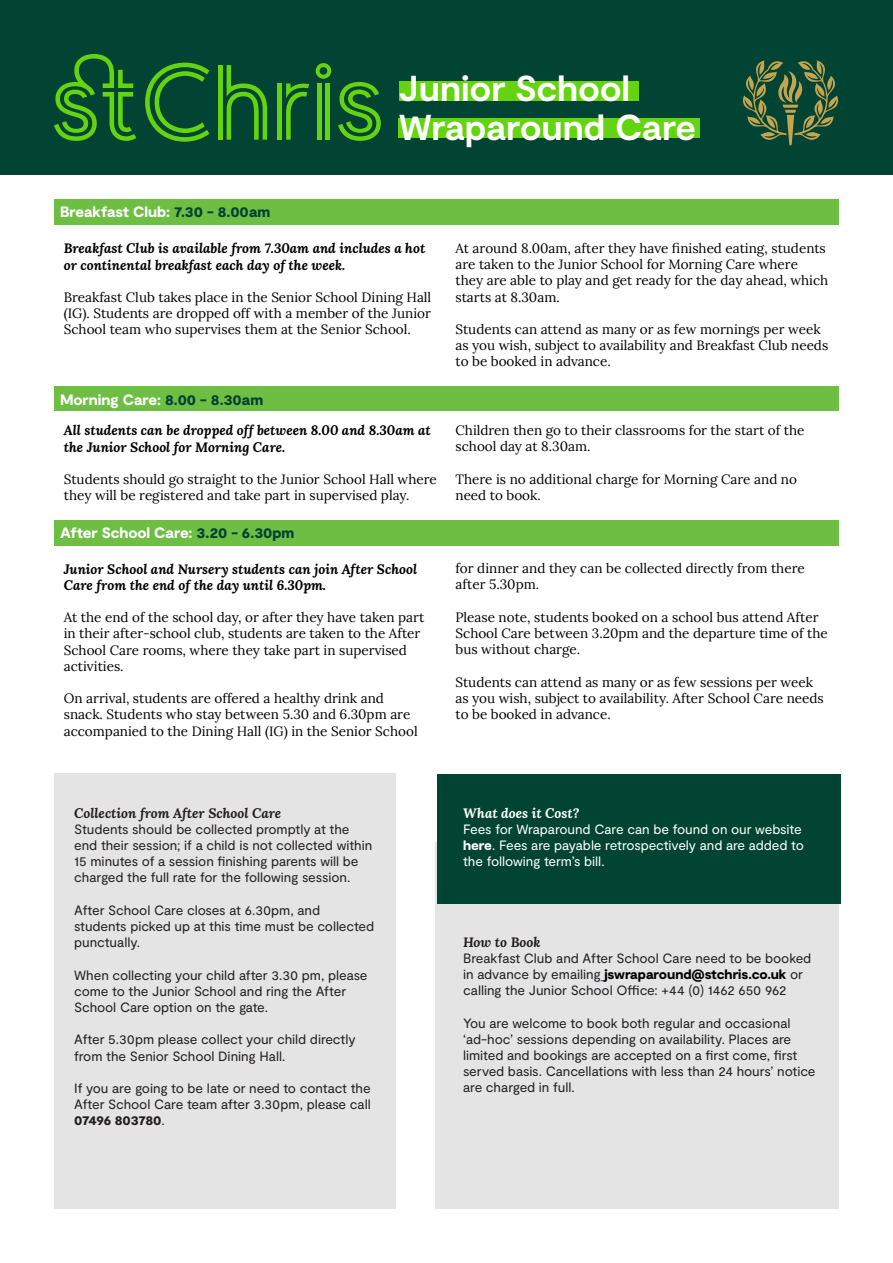
<style>
.page{position:relative;width:893px;height:1263px;background:#fff}
.page>*{position:absolute;margin:0;border:0;box-sizing:border-box;transform-origin:0 0}
.t1{font:700 36px/39px "Moderat";letter-spacing:-.005em;color:#fff}
.t2{font:900 15px "Moderat";letter-spacing:-.005em;color:#fff}
.t3{font:13.5px/16.2px "Lora";color:#000001}
.t4{font:13.5px/16.2px "Moderat";letter-spacing:-.005em;color:#231f20}
.t5{font:italic 700 13.5px/16.2px "Lora";color:#000001}
.t6{font:13.5px/16.2px "Moderat";letter-spacing:-.01em;color:#fff}
.t7{font:italic 700 13.5px "Lora";color:#231f20}
.t8{font:italic 700 13.5px "Lora";color:#fff}
.s1{color:#004131}
.s2{font-weight:900}
.s3{font-weight:900;color:#000001}
</style>
<div class="page">
<div style="left:0;top:0;width:893px;height:174px;background:#024433"></div>
<div style="left:436px;top:843px;width:403px;height:366px;background:#e4e4e4"></div>
<div style="left:399px;top:81px;width:239px;height:20px;background:#65d410"></div>
<div style="left:399px;top:119px;width:301px;height:19px;background:#65d410"></div>
<div style="left:437px;top:774px;width:404px;height:130px;background:#024433"></div>
<svg style="left:227px;top:65px;width:40px;height:75px"></svg>
<div style="left:218px;top:65px;width:5px;height:75px;background:#65d410"></div>
<hr style="left:278px;top:83px;width:4px;height:57px;background:#65d410">
<svg style="left:286px;top:83px;width:23px;height:57px"></svg>
<div style="left:325px;top:83px;width:5px;height:57px;background:#65d410"></div>
<hr style="left:317px;top:83px;width:4px;height:57px;background:#65d410">
<svg style="left:316px;top:63px;width:15px;height:16px"></svg>
<svg style="left:145px;top:63px;width:64px;height:79px"></svg>
<svg style="left:54px;top:54px;width:82px;height:87px"></svg>
<svg style="left:338px;top:82px;width:43px;height:59px"></svg>
<div style="left:54px;top:199px;width:785px;height:25px;background:#6ebe44"></div>
<div style="left:54px;top:387px;width:785px;height:24px;background:#6ebe44"></div>
<div style="left:54px;top:520px;width:785px;height:25px;background:#6ebe44"></div>
<svg style="left:743px;top:60px;width:95px;height:86px"></svg>
<div style="left:54px;top:774px;width:341px;height:435px;background:#e4e4e4"></div>
<p class="t2" style="left:60px;top:203px;width:212px">Breakfast Club: <span class="s1">7.30 - 8.00am</span></p>
<h1 class="t1" style="left:399px;top:70px;width:299px">Junior School<br>Wraparound Care</h1>
<p class="t5" style="left:64px;top:240px;width:363px">Breakfast Club is available from 7.30am and includes a hot or continental breakfast each day of the week.</p>
<p class="t3" style="left:64px;top:288px;width:369px;text-align:justify">Breakfast Club takes place in the Senior School Dining Hall (IG). Students are dropped off with a member of the Junior School team who supervises them at the Senior School.</p>
<p class="t2" style="left:60px;top:391px;width:205px">Morning Care: <span class="s1">8.00 - 8.30am</span></p>
<p class="t5" style="left:64px;top:422px;width:369px">All students can be dropped off between 8.00 and 8.30am at the Junior School for Morning Care.</p>
<p class="t3" style="left:64px;top:470px;width:375px">Students should go straight to the Junior School Hall where they will be registered and take part in supervised play.</p>
<p class="t2" style="left:60px;top:524px;width:236px">After School Care: <span class="s1">3.20 - 6.30pm</span></p>
<p class="t5" style="left:64px;top:560px;width:355px">Junior School and Nursery students can join After School<br>Care from the end of the day until 6.30pm.</p>
<p class="t3" style="left:64px;top:608px;width:362px">At the end of the school day, or after they have taken part in their after-school club, students are taken to the After School Care rooms, where they take part in supervised activities.</p>
<p class="t3" style="left:64px;top:689px;width:355px">On arrival, students are offered a healthy drink and snack. Students who stay between 5.30 and 6.30pm are accompanied to the Dining Hall (IG) in the Senior School</p>
<p class="t3" style="left:455px;top:239px;width:374px">At around 8.00am, after they have finished eating, students are taken to the Junior School for Morning Care where they are able to play and get ready for the day ahead, which starts at 8.30am.</p>
<p class="t3" style="left:455px;top:320px;width:374px">Students can attend as many or as few mornings per week as you wish, subject to availability and Breakfast Club needs to be booked in advance.</p>
<p class="t3" style="left:455px;top:421px;width:351px">Children then go to their classrooms for the start of the school day at 8.30am.</p>
<p class="t3" style="left:455px;top:470px;width:343px">There is no additional charge for Morning Care and no need to book.</p>
<p class="t3" style="left:455px;top:559px;width:351px">for dinner and they can be collected directly from there after 5.30pm.</p>
<p class="t3" style="left:455px;top:608px;width:374px">Please note, students booked on a school bus attend After<br>School Care between 3.20pm and the departure time of the bus without charge.</p>
<p class="t3" style="left:455px;top:673px;width:370px">Students can attend as many or as few sessions per week as you wish, subject to availability. After School Care needs to be booked in advance.</p>
<p class="t7" style="left:74px;top:803px;width:209px">Collection from After School Care</p>
<p class="t4" style="left:74px;top:821px;width:300px">Students should be collected promptly at the end their session; if a child is not collected within 15 minutes of a session finishing parents will be charged the full rate for the following session.</p>
<p class="t4" style="left:74px;top:902px;width:301px">After School Care closes at 6.30pm, and students picked up at this time must be collected punctually.</p>
<p class="t4" style="left:74px;top:967px;width:295px">When collecting your child after 3.30 pm, please come to the Junior School and ring the After<br>School Care option on the gate.</p>
<p class="t4" style="left:74px;top:1032px;width:283px">After 5.30pm please collect your child directly from the Senior School Dining Hall.</p>
<p class="t4" style="left:74px;top:1080px;width:298px;text-align:justify">If you are going to be late or need to contact the After School Care team after 3.30pm, please call <span class="s2">07496 803780</span>.</p>
<p class="t8" style="left:463px;top:803px;width:118px">What does it Cost?</p>
<p class="t6" style="left:463px;top:821px;width:342px">Fees for Wraparound Care can be found on our website <span class="s2">here</span>. Fees are payable retrospectively and are added to the following term’s bill.</p>
<p class="t7" style="left:463px;top:932px;width:79px">How to Book</p>
<p class="t4" style="left:463px;top:950px;width:350px">Breakfast Club and After School Care need to be booked in advance by emailing <span class="s3">jswraparound@stchris.co.uk</span> or calling the Junior School Office: +44 (0) 1462 650 962</p>
<p class="t4" style="left:463px;top:1015px;width:354px">You are welcome to book both regular and occasional ‘ad-hoc’ sessions depending on availability. Places are limited and bookings are accepted on a first come, first served basis. Cancellations with less than 24 hours’ notice are charged in full.</p>
</div>
